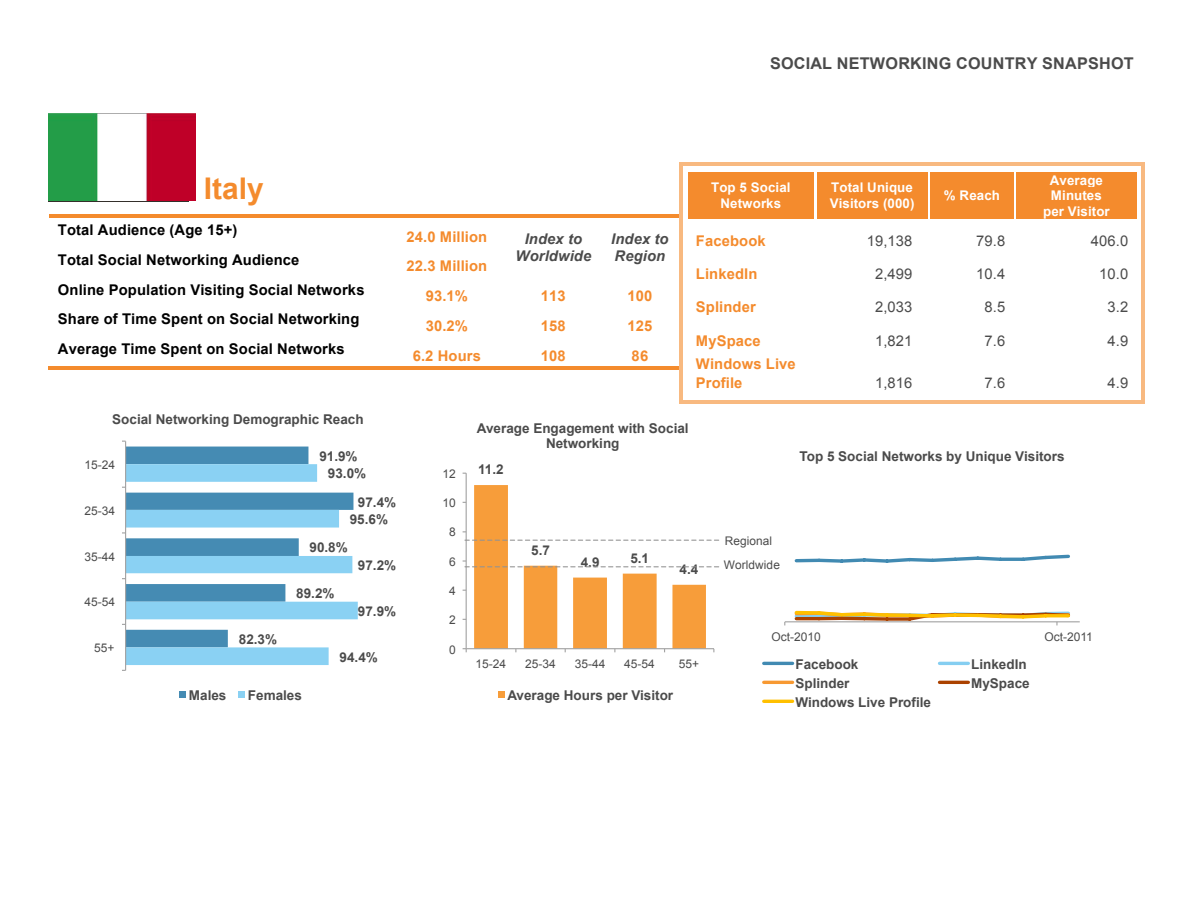
<style>
.page{position:relative;width:1188px;height:918px;background:#fff}
.page>*{position:absolute;margin:0;border:0;box-sizing:border-box;transform-origin:0 0}
.t1{font:700 29.85px "Arial";color:#f48b2d}
.t2{font:700 16.2px "Arial";letter-spacing:.015em;color:#4b4b4b}
.t3{font:700 14.7px "Arial";letter-spacing:.01em;color:#000}
.t4{font:700 14.7px/19.8px "Arial";letter-spacing:.01em;color:#f48b2d}
.t5{font:14.7px "Arial";letter-spacing:.01em;color:#4b4b4b}
.t6{font:italic 700 14.7px/17.2px "Arial";letter-spacing:.01em;color:#4b4b4b;text-align:center}
.t7{font:700 13.5px/15px "Arial";color:#4b4b4b;text-align:center}
.t8{font:700 13.35px/15.5px "Arial";letter-spacing:.01em;color:#fff;text-align:center}
.t9{font:12px "Arial";color:#4b4b4b}
.t10{font:11.85px "Arial";letter-spacing:.005em;color:#4b4b4b}
</style>
<div class="page">
<div style="left:126px;top:447px;width:183px;height:17px;background:#458bb3"></div>
<svg style="left:126px;top:464px;width:232px;height:201px"></svg>
<hr style="left:125px;top:441px;width:1px;height:229px;background:#a2a2a2">
<div style="left:180px;top:691px;width:6px;height:7px;background:#458bb3"></div>
<div style="left:239px;top:691px;width:6px;height:7px;background:#8ad1f3"></div>
<hr style="left:466px;top:473px;width:1px;height:176px;background:#a2a2a2">
<div style="left:498px;top:691px;width:7px;height:7px;background:#f79d3a"></div>
<hr style="left:785px;top:621px;width:295px;height:1px;background:#a2a2a2">
<svg style="left:794px;top:554px;width:276px;height:9px"></svg>
<svg style="left:793px;top:610px;width:279px;height:15px"></svg>
<hr style="left:764px;top:662px;width:29px;height:3px;background:#418ab2">
<hr style="left:940px;top:662px;width:28px;height:3px;background:#85cef1">
<hr style="left:764px;top:681px;width:29px;height:3px;background:#f79932">
<hr style="left:940px;top:681px;width:28px;height:3px;background:#ab4200">
<hr style="left:764px;top:700px;width:29px;height:3px;background:#ffc000">
<hr style="left:50px;top:214px;width:336px;height:3px;background:#f48b2d">
<svg style="left:386px;top:214px;width:4px;height:3px"></svg>
<hr style="left:390px;top:214px;width:117px;height:3px;background:#f48b2d">
<hr style="left:510px;top:214px;width:89px;height:3px;background:#f48b2d">
<svg style="left:599px;top:214px;width:4px;height:3px"></svg>
<hr style="left:603px;top:214px;width:77px;height:3px;background:#f48b2d">
<hr style="left:49px;top:366px;width:337px;height:4px;background:#f48b2d">
<hr style="left:388px;top:366px;width:119px;height:4px;background:#f48b2d">
<hr style="left:509px;top:366px;width:90px;height:4px;background:#f48b2d">
<svg style="left:599px;top:366px;width:3px;height:4px"></svg>
<hr style="left:602px;top:366px;width:78px;height:4px;background:#f48b2d">
<div style="left:688px;top:172px;width:126px;height:47px;background:#f48b2d"></div>
<div style="left:817px;top:172px;width:110px;height:47px;background:#f48b2d"></div>
<div style="left:930px;top:172px;width:83px;height:47px;background:#f48b2d"></div>
<div style="left:1016px;top:172px;width:121px;height:47px;background:#f48b2d"></div>
<svg style="left:680px;top:162px;width:3px;height:10px"></svg>
<hr style="left:683px;top:162px;width:132px;height:4px;background:#f8b980">
<svg style="left:815px;top:162px;width:4px;height:4px"></svg>
<hr style="left:819px;top:162px;width:110px;height:4px;background:#f8b980">
<svg style="left:929px;top:162px;width:3px;height:4px"></svg>
<hr style="left:932px;top:162px;width:83px;height:4px;background:#f8b980">
<svg style="left:1015px;top:162px;width:3px;height:4px"></svg>
<hr style="left:1018px;top:162px;width:123px;height:4px;background:#f8b980">
<svg style="left:1141px;top:162px;width:3px;height:10px"></svg>
<hr style="left:680px;top:172px;width:3px;height:48px;background:#f8b980">
<hr style="left:1141px;top:172px;width:3px;height:48px;background:#f8b980">
<hr style="left:680px;top:221px;width:3px;height:32px;background:#f8b980">
<hr style="left:1141px;top:221px;width:3px;height:32px;background:#f8b980">
<hr style="left:680px;top:255px;width:3px;height:32px;background:#f8b980">
<hr style="left:1141px;top:255px;width:3px;height:32px;background:#f8b980">
<hr style="left:680px;top:288px;width:3px;height:32px;background:#f8b980">
<hr style="left:1141px;top:288px;width:3px;height:32px;background:#f8b980">
<hr style="left:680px;top:321px;width:3px;height:32px;background:#f8b980">
<hr style="left:1141px;top:321px;width:3px;height:32px;background:#f8b980">
<hr style="left:680px;top:354px;width:3px;height:47px;background:#f8b980">
<hr style="left:683px;top:401px;width:132px;height:3px;background:#f8b980">
<svg style="left:815px;top:401px;width:4px;height:3px"></svg>
<hr style="left:819px;top:401px;width:110px;height:3px;background:#f8b980">
<hr style="left:932px;top:401px;width:83px;height:3px;background:#f8b980">
<hr style="left:1018px;top:401px;width:123px;height:3px;background:#f8b980">
<hr style="left:1141px;top:354px;width:3px;height:47px;background:#f8b980">
<svg style="left:463px;top:485px;width:256px;height:167px"></svg>
<img style="left:48px;top:114px;width:148px;height:87px">
<p class="t2" style="left:770px;top:54px;width:365px">SOCIAL NETWORKING COUNTRY SNAPSHOT</p>
<h1 class="t1" style="left:204px;top:172px;width:61px">Italy</h1>
<p class="t3" style="left:58px;top:222px;width:181px">Total Audience (Age 15+)</p>
<p class="t4" style="left:407px;top:227px;width:82px">24.0 Million</p>
<p class="t6" style="left:516px;top:230px;width:77px">Index to<br>Worldwide</p>
<p class="t6" style="left:611px;top:230px;width:59px">Index to</p>
<p class="t3" style="left:58px;top:252px;width:243px">Total Social Networking Audience</p>
<p class="t6" style="left:615px;top:247px;width:52px">Region</p>
<p class="t4" style="left:407px;top:256px;width:82px">22.3 Million</p>
<p class="t3" style="left:58px;top:282px;width:308px">Online Population Visiting Social Networks</p>
<p class="t4" style="left:426px;top:286px;width:44px">93.1%</p>
<p class="t4" style="left:541px;top:286px;width:26px">113</p>
<p class="t4" style="left:627px;top:286px;width:26px">100</p>
<p class="t3" style="left:58px;top:311px;width:303px">Share of Time Spent on Social Networking</p>
<p class="t4" style="left:426px;top:316px;width:44px">30.2%</p>
<p class="t4" style="left:541px;top:316px;width:26px">158</p>
<p class="t4" style="left:627px;top:316px;width:26px">125</p>
<p class="t3" style="left:58px;top:341px;width:288px">Average Time Spent on Social Networks</p>
<p class="t4" style="left:413px;top:346px;width:70px">6.2 Hours</p>
<p class="t4" style="left:541px;top:346px;width:26px">108</p>
<p class="t4" style="left:632px;top:346px;width:18px">86</p>
<p class="t8" style="left:711px;top:180px;width:81px">Top 5 Social<br>Networks</p>
<p class="t8" style="left:830px;top:180px;width:86px;text-align:left">Total Unique<br>Visitors (000)</p>
<p class="t8" style="left:944px;top:188px;width:58px">% Reach</p>
<p class="t8" style="left:1043px;top:172px;width:68px">Average<br>Minutes per Visitor</p>
<p class="t4" style="left:696px;top:231px;width:71px">Facebook</p>
<p class="t5" style="left:867px;top:233px;width:47px">19,138</p>
<p class="t5" style="left:976px;top:233px;width:31px">79.8</p>
<p class="t5" style="left:1091px;top:233px;width:39px">406.0</p>
<p class="t4" style="left:696px;top:264px;width:63px">LinkedIn</p>
<p class="t5" style="left:875px;top:266px;width:39px">2,499</p>
<p class="t5" style="left:976px;top:266px;width:31px">10.4</p>
<p class="t5" style="left:1099px;top:266px;width:31px">10.0</p>
<p class="t4" style="left:696px;top:297px;width:61px">Splinder</p>
<p class="t5" style="left:875px;top:299px;width:39px">2,033</p>
<p class="t5" style="left:985px;top:299px;width:22px">8.5</p>
<p class="t5" style="left:1108px;top:299px;width:22px">3.2</p>
<p class="t4" style="left:696px;top:331px;width:66px">MySpace</p>
<p class="t5" style="left:875px;top:332px;width:39px">1,821</p>
<p class="t5" style="left:985px;top:332px;width:22px">7.6</p>
<p class="t5" style="left:1108px;top:332px;width:22px">4.9</p>
<p class="t4" style="left:696px;top:354px;width:101px">Windows Live<br>Profile</p>
<p class="t5" style="left:875px;top:375px;width:39px">1,816</p>
<p class="t5" style="left:985px;top:375px;width:22px">7.6</p>
<p class="t5" style="left:1108px;top:375px;width:22px">4.9</p>
<p class="t7" style="left:112px;top:411px;width:253px">Social Networking Demographic Reach</p>
<p class="t9" style="left:85px;top:458px;width:32px">15-24</p>
<p class="t9" style="left:85px;top:504px;width:32px">25-34</p>
<p class="t9" style="left:85px;top:550px;width:32px">35-44</p>
<p class="t9" style="left:85px;top:596px;width:32px">45-54</p>
<p class="t9" style="left:94px;top:641px;width:22px">55+</p>
<p class="t7" style="left:239px;top:632px;width:40px">82.3%</p>
<p class="t7" style="left:319px;top:449px;width:40px">91.9%</p>
<p class="t7" style="left:328px;top:466px;width:40px">93.0%</p>
<p class="t7" style="left:350px;top:512px;width:40px">95.6%</p>
<p class="t7" style="left:358px;top:558px;width:40px">97.2%</p>
<p class="t7" style="left:358px;top:604px;width:40px">97.9%</p>
<p class="t7" style="left:340px;top:649px;width:40px">94.4%</p>
<p class="t7" style="left:358px;top:494px;width:40px">97.4%</p>
<p class="t7" style="left:309px;top:540px;width:40px">90.8%</p>
<p class="t7" style="left:296px;top:586px;width:40px">89.2%</p>
<p class="t7" style="left:189px;top:688px;width:39px">Males</p>
<p class="t7" style="left:248px;top:688px;width:56px">Females</p>
<p class="t9" style="left:443px;top:467px;width:15px">12</p>
<p class="t9" style="left:443px;top:496px;width:15px">10</p>
<p class="t9" style="left:449px;top:526px;width:8px">8</p>
<p class="t9" style="left:449px;top:555px;width:8px">6</p>
<p class="t9" style="left:449px;top:584px;width:8px">4</p>
<p class="t9" style="left:449px;top:613px;width:8px">2</p>
<p class="t9" style="left:449px;top:643px;width:8px">0</p>
<p class="t7" style="left:477px;top:420px;width:213px">Average Engagement with Social<br>Networking</p>
<p class="t7" style="left:478px;top:462px;width:27px">11.2</p>
<p class="t7" style="left:531px;top:543px;width:20px">5.7</p>
<p class="t7" style="left:581px;top:555px;width:20px">4.9</p>
<p class="t7" style="left:630px;top:550px;width:20px">5.1</p>
<p class="t7" style="left:680px;top:562px;width:20px">4.4</p>
<p class="t9" style="left:476px;top:657px;width:32px">15-24</p>
<p class="t9" style="left:525px;top:657px;width:32px">25-34</p>
<p class="t9" style="left:575px;top:657px;width:32px">35-44</p>
<p class="t9" style="left:624px;top:657px;width:32px">45-54</p>
<p class="t9" style="left:679px;top:657px;width:22px">55+</p>
<p class="t7" style="left:507px;top:688px;width:167px">Average Hours per Visitor</p>
<p class="t7" style="left:800px;top:448px;width:267px">Top 5 Social Networks by Unique Visitors</p>
<p class="t10" style="left:725px;top:534px;width:49px">Regional</p>
<p class="t10" style="left:724px;top:558px;width:57px">Worldwide</p>
<p class="t9" style="left:772px;top:630px;width:51px">Oct-2010</p>
<p class="t9" style="left:1044px;top:630px;width:50px">Oct-2011</p>
<p class="t7" style="left:795px;top:657px;width:64px">Facebook</p>
<p class="t7" style="left:971px;top:657px;width:57px">LinkedIn</p>
<p class="t7" style="left:795px;top:676px;width:56px">Splinder</p>
<p class="t7" style="left:971px;top:676px;width:60px">MySpace</p>
<p class="t7" style="left:795px;top:695px;width:137px">Windows Live Profile</p>
</div>
